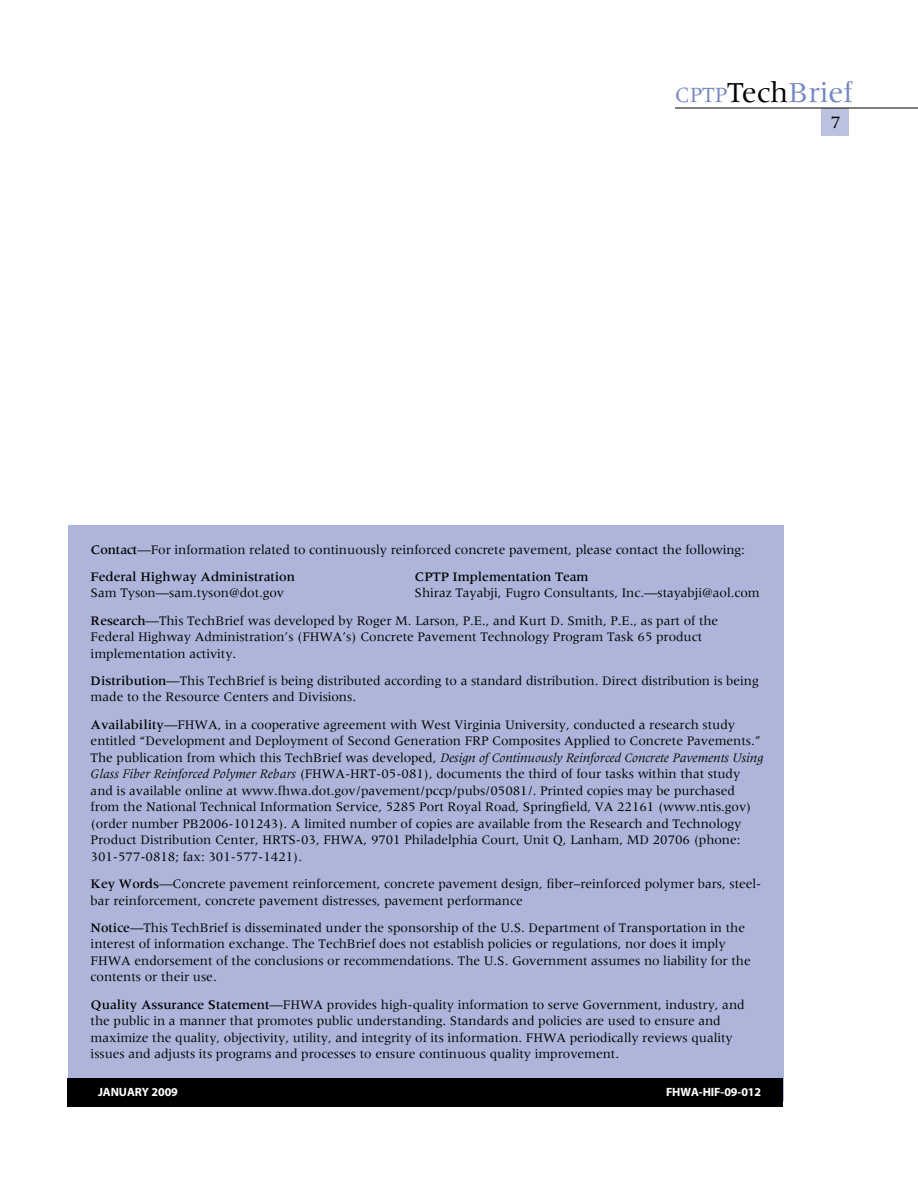
<style>
.page{position:relative;width:918px;height:1188px;background:#fff}
.page>*{position:absolute;margin:0;border:0;box-sizing:border-box;transform-origin:0 0}
.t1{font:30px "Meridien LT";color:#7686c2}
.t2{font:18px "Meridien LT";color:#000}
.t3{font:13.5px/16.5px "Meridien LT";letter-spacing:-.005em;color:#000}
.t4{font:500 13.5px "Meridien LT";letter-spacing:-.005em;color:#000}
.t5{font:700 12px "Myriad";letter-spacing:-.005em;color:#fff}
.s1{font-size:22.5px}
.s2{color:#000}
.s3{font-weight:500}
.s4{font-style:italic}
</style>
<div class="page">
<div style="left:822px;top:108px;width:27px;height:27px;background:#bac2e0"></div>
<hr style="left:675px;top:108px;width:243px;height:1px;background:#000">
<div style="left:68px;top:525px;width:715px;height:575px;background:#adb6da"></div>
<div style="left:68px;top:1078px;width:715px;height:29px;background:#000"></div>
<h1 class="t1" style="left:675px;top:75px;width:180px"><span class="s1">CPTP</span><span class="s2">Tech</span>Brief</h1>
<h2 class="t2" style="left:831px;top:112px;width:12px">7</h2>
<p class="t3" style="left:91px;top:536px;width:656px;line-height:27.3px"><span class="s3">Contact</span>—For information related to continuously reinforced concrete pavement, please contact the following:<br><span class="s3">Federal Highway Administration</span></p>
<p class="t4" style="left:415px;top:569px;width:176px">CPTP Implementation Team</p>
<p class="t3" style="left:91px;top:579px;width:671px;line-height:27.3px;text-indent:324px">Shiraz Tayabji, Fugro Consultants, Inc.—stayabji@aol.com<br><span class="s3">Research</span>—This TechBrief was developed by Roger M. Larson, P.E., and Kurt D. Smith, P.E., as part of the</p>
<p class="t3" style="left:91px;top:629px;width:613px">Federal Highway Administration’s (FHWA’s) Concrete Pavement Technology Program Task 65 product implementation activity.</p>
<p class="t3" style="left:91px;top:672px;width:670px"><span class="s3">Distribution</span>—This TechBrief is being distributed according to a standard distribution. Direct distribution is being made to the Resource Centers and Divisions.</p>
<p class="t3" style="left:91px;top:716px;width:674px"><span class="s3">Availability</span>—FHWA, in a cooperative agreement with West Virginia University, conducted a research study entitled “Development and Deployment of Second Generation FRP Composites Applied to Concrete Pavements.” The publication from which this TechBrief was developed, <span class="s4">Design of Continuously Reinforced Concrete Pavements Using Glass Fiber Reinforced Polymer Rebars</span> (FHWA-HRT-05-081), documents the third of four tasks within that study and is available online at www.fhwa.dot.gov/pavement/pccp/pubs/05081/. Printed copies may be purchased from the National Technical Information Service, 5285 Port Royal Road, Springfield, VA 22161 (www.ntis.gov) (order number PB2006-101243). A limited number of copies are available from the Research and Technology Product Distribution Center, HRTS-03, FHWA, 9701 Philadelphia Court, Unit Q, Lanham, MD 20706 (phone:<br>301-577-0818; fax: 301-577-1421).</p>
<p class="t3" style="left:91px;top:875px;width:672px"><span class="s3">Key Words</span>—Concrete pavement reinforcement, concrete pavement design, fiber–reinforced polymer bars, steel&shy;bar reinforcement, concrete pavement distresses, pavement performance</p>
<p class="t3" style="left:91px;top:919px;width:662px"><span class="s3">Notice</span>—This TechBrief is disseminated under the sponsorship of the U.S. Department of Transportation in the interest of information exchange. The TechBrief does not establish policies or regulations, nor does it imply FHWA endorsement of the conclusions or recommendations. The U.S. Government assumes no liability for the contents or their use.</p>
<p class="t3" style="left:91px;top:996px;width:656px"><span class="s3">Quality Assurance Statement</span>—FHWA provides high-quality information to serve Government, industry, and the public in a manner that promotes public understanding. Standards and policies are used to ensure and maximize the quality, objectivity, utility, and integrity of its information. FHWA periodically reviews quality issues and adjusts its programs and processes to ensure continuous quality improvement.</p>
<p class="t5" style="left:98px;top:1086px;width:81px">JANUARY 2009</p>
<p class="t5" style="left:666px;top:1086px;width:97px">FHWA-HIF-09-012</p>
<p class="t3" style="left:91px;top:585px;width:195px">Sam Tyson—sam.tyson@dot.gov</p>
</div>
